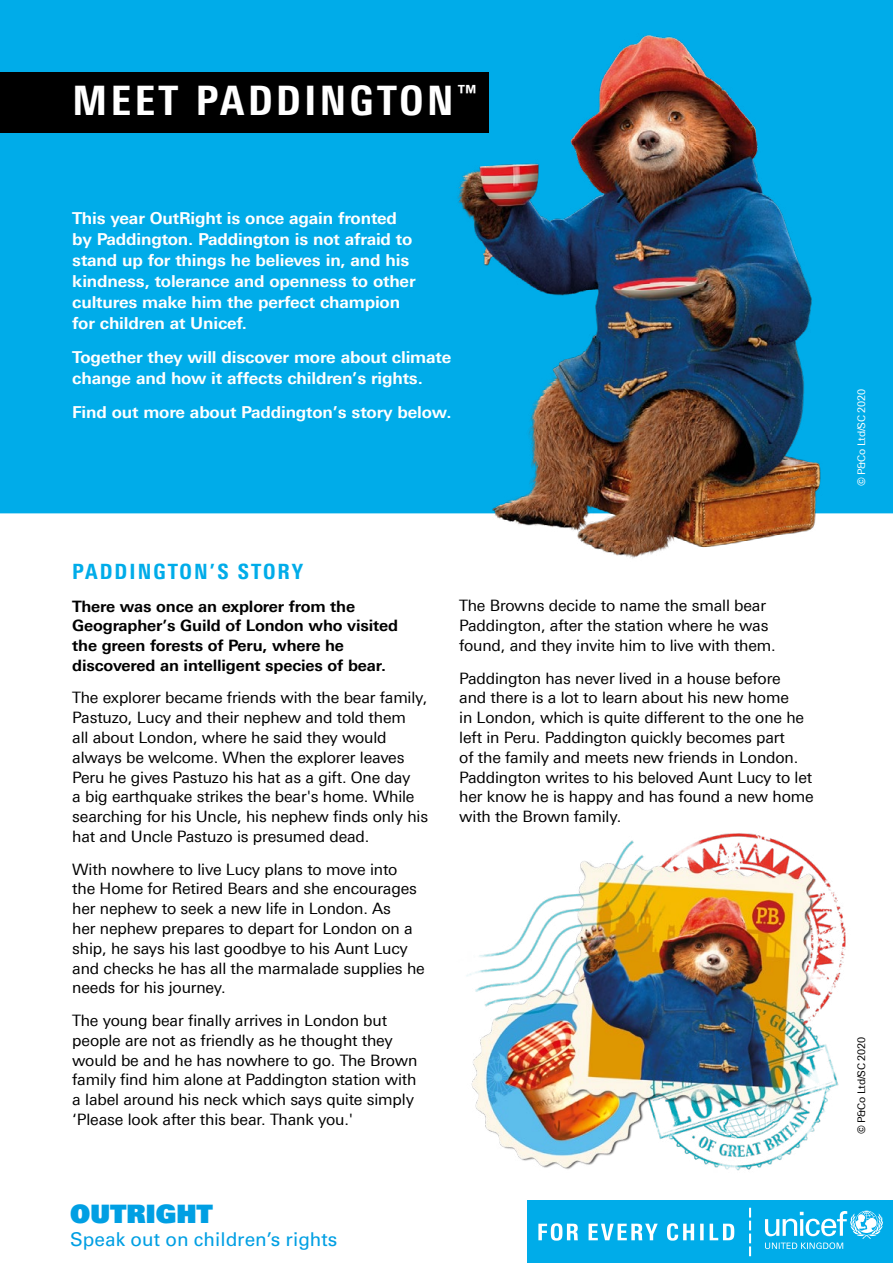
<style>
.page{position:relative;width:893px;height:1263px;background:#fff}
.page>*{position:absolute;margin:0;border:0;box-sizing:border-box;transform-origin:0 0}
.t1{font:800 condensed 40.5px "Univers Next Pro";letter-spacing:.09em;color:#fff}
.t2{font:900 25.35px "Univers";color:#009fe3}
.t3{font:800 condensed 21px "Univers Next Pro";letter-spacing:.1em;color:#00ace9}
.t4{font:19.05px "Univers";color:#009fe3}
.t5{font:700 16.5px/21px "Univers Next Pro";letter-spacing:-.01em;color:#fff}
.t6{font:15.75px/19.8px "Univers Next Pro";letter-spacing:-.01em;color:#000}
.t7{font:700 15.75px/19.8px "Univers Next Pro";letter-spacing:-.01em;color:#000}
.t8{font:10.5px "Univers Next Pro";letter-spacing:-.03em;color:#000}
.t9{font:10.5px "Univers Next Pro";letter-spacing:-.03em;color:#fff}
</style>
<div class="page">
<div style="left:527px;top:1201px;width:366px;height:62px;background:#00ace9"></div>
<svg style="left:765px;top:1211px;width:118px;height:38px"></svg>
<svg style="left:538px;top:1223px;width:196px;height:17px"></svg>
<svg style="left:749px;top:1208px;width:2px;height:48px"></svg>
<div style="left:0;top:0;width:893px;height:513px;background:#00ace9"></div>
<div style="left:0;top:72px;width:488px;height:60px;background:#000"></div>
<img style="left:452px;top:27px;width:409px;height:532px">
<img style="left:466px;top:833px;width:405px;height:368px">
<h1 class="t1" style="left:73px;top:77px;width:406px">MEET PADDINGTON<sup>™</sup></h1>
<p class="t5" style="left:72px;top:207px;width:345px">This year OutRight is once again fronted by Paddington. Paddington is not afraid to stand up for things he believes in, and his kindness, tolerance and openness to other cultures make him the perfect champion for children at Unicef.</p>
<p class="t5" style="left:72px;top:346px;width:380px">Together they will discover more about climate change and how it affects children’s rights.</p>
<p class="t5" style="left:72px;top:401px;width:381px">Find out more about Paddington’s story below.</p>
<h3 class="t3" style="left:72px;top:559px;width:232px">PADDINGTON’S STORY</h3>
<p class="t7" style="left:72px;top:596px;width:327px">There was once an explorer from the Geographer’s Guild of London who visited the green forests of Peru, where he discovered an intelligent species of bear.</p>
<p class="t6" style="left:72px;top:688px;width:357px">The explorer became friends with the bear family, Pastuzo, Lucy and their nephew and told them<br>all about London, where he said they would always be welcome. When the explorer leaves Peru he gives Pastuzo his hat as a gift. One day<br>a big earthquake strikes the bear's home. While searching for his Uncle, his nephew finds only his hat and Uncle Pastuzo is presumed dead.</p>
<p class="t6" style="left:72px;top:859px;width:354px">With nowhere to live Lucy plans to move into<br>the Home for Retired Bears and she encourages her nephew to seek a new life in London. As<br>her nephew prepares to depart for London on a ship, he says his last goodbye to his Aunt Lucy and checks he has all the marmalade supplies he needs for his journey.</p>
<p class="t6" style="left:72px;top:1010px;width:347px">The young bear finally arrives in London but people are not as friendly as he thought they would be and he has nowhere to go. The Brown family find him alone at Paddington station with a label around his neck which says quite simply ‘Please look after this bear. Thank you.'</p>
<h2 class="t2" style="left:70px;top:1197px;width:144px">OUTRIGHT</h2>
<p class="t4" style="left:70px;top:1227px;width:269px">Speak out on children’s rights</p>
<p class="t6" style="left:459px;top:596px;width:318px">The Browns decide to name the small bear<br>Paddington, after the station where he was found, and they invite him to live with them.</p>
<p class="t6" style="left:459px;top:668px;width:356px">Paddington has never lived in a house before<br>and there is a lot to learn about his new home<br>in London, which is quite different to the one he left in Peru. Paddington quickly becomes part<br>of the family and meets new friends in London.<br>Paddington writes to his beloved Aunt Lucy to let her know he is happy and has found a new home with the Brown family.</p>
<p class="t9" style="left:855px;top:486px;width:99px;rotate:-90deg">© P&amp;Co Ltd/SC 2020</p>
<p class="t8" style="left:855px;top:1134px;width:99px;rotate:-90deg">© P&amp;Co Ltd/SC 2020</p>
</div>
